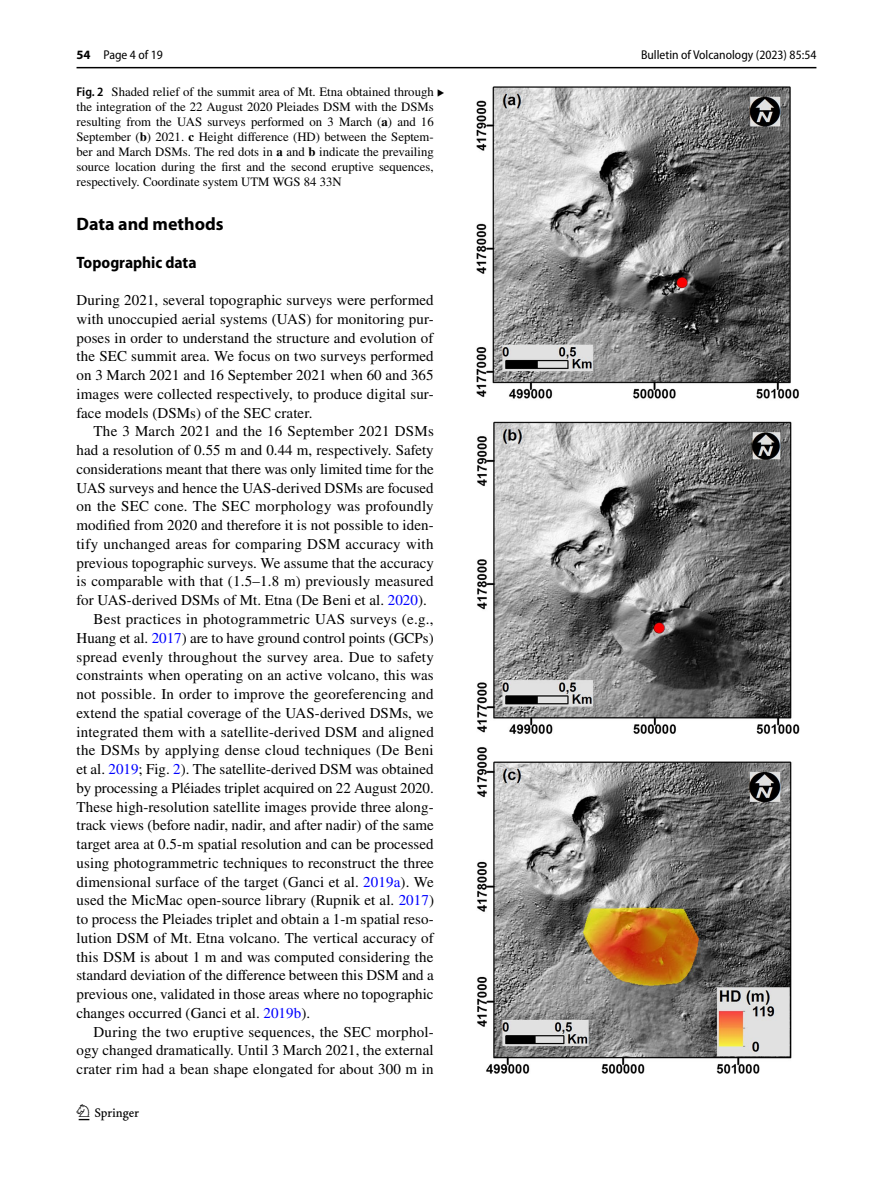
<style>
.page{position:relative;width:893px;height:1187px;background:#fff}
.page>*{position:absolute;margin:0;border:0;box-sizing:border-box;transform-origin:0 0}
.t1{font:22.5px "Springnew Regular 2";color:#000}
.t2{font:700 18px "Myriad Pro";color:#000}
.t3{font:700 semi-condensed 16.5px "Myriad Pro";color:#000}
.t4{font:15px/18.8px "STIX";letter-spacing:.005em;color:#000;text-align:justify}
.t5{font:12.75px/15px "STIX";color:#000}
.t6{font:semi-condensed 12.75px "Myriad Pro";color:#000}
.s1{font-weight:700;font-stretch:normal}
.s2{font-family:"Myriad Pro";font-weight:600;font-stretch:semi-condensed}
.s3{font-family:"STIX Math";font-size:12px}
.s4{font-weight:700}
.s5{color:#00f}
</style>
<div class="page">
<hr style="left:77px;top:67px;width:739px;height:1px;background:#000">
<img style="left:477px;top:87px;width:322px;height:986px">
<p class="t6" style="left:77px;top:48px;width:88px"><span class="s1">54</span> Page 4 of 19</p>
<p class="t5" style="left:77px;top:85px;width:370px"><span class="s2">Fig. 2</span> Shaded relief of the summit area of Mt. Etna obtained through <span class="s3">▸ </span>the integration of the 22 August 2020 Pleiades DSM with the DSMs resulting from the UAS surveys performed on 3 March (<span class="s4">a</span>) and 16<br>September (<span class="s4">b</span>) 2021. <span class="s4">c</span> Height difference (HD) between the Septem&shy;ber and March DSMs. The red dots in <span class="s4">a</span> and <span class="s4">b</span> indicate the prevailing source location during the first and the second eruptive sequences, respectively. Coordinate system UTM WGS 84 33N</p>
<p class="t2" style="left:77px;top:212px;width:149px">Data and methods</p>
<p class="t3" style="left:77px;top:253px;width:122px">Topographic data</p>
<p class="t4" style="left:77px;top:291px;width:359px">During 2021, several topographic surveys were performed with unoccupied aerial systems (UAS) for monitoring pur&shy;poses in order to understand the structure and evolution of the SEC summit area. We focus on two surveys performed on 3 March 2021 and 16 September 2021 when 60 and 365 images were collected respectively, to produce digital sur&shy;face models (DSMs) of the SEC crater.</p>
<p class="t4" style="left:94px;top:423px;width:342px">The 3 March 2021 and the 16 September 2021 DSMs</p>
<p class="t4" style="left:77px;top:441px;width:359px">had a resolution of 0.55 m and 0.44 m, respectively. Safety</p>
<p class="t4" style="left:77px;top:460px;width:359px">considerations meant that there was only limited time for the</p>
<p class="t4" style="left:77px;top:479px;width:359px">UAS surveys and hence the UAS-derived DSMs are focused</p>
<p class="t4" style="left:77px;top:498px;width:359px">on the SEC cone. The SEC morphology was profoundly</p>
<p class="t4" style="left:77px;top:516px;width:359px">modified from 2020 and therefore it is not possible to iden-</p>
<p class="t4" style="left:77px;top:535px;width:359px">tify unchanged areas for comparing DSM accuracy with</p>
<p class="t4" style="left:77px;top:554px;width:359px">previous topographic surveys. We assume that the accuracy</p>
<p class="t4" style="left:77px;top:573px;width:359px">is comparable with that (1.5–1.8 m) previously measured</p>
<p class="t4" style="left:77px;top:591px;width:352px">for UAS-derived DSMs of Mt. Etna (De Beni et al. <span class="s5">2020</span>).</p>
<p class="t4" style="left:94px;top:610px;width:342px">Best practices in photogrammetric UAS surveys (e.g.,</p>
<p class="t4" style="left:77px;top:629px;width:359px">Huang et al. <span class="s5">2017</span>) are to have ground control points (GCPs)</p>
<p class="t4" style="left:77px;top:648px;width:359px">spread evenly throughout the survey area. Due to safety</p>
<p class="t4" style="left:77px;top:666px;width:359px">constraints when operating on an active volcano, this was</p>
<p class="t4" style="left:77px;top:685px;width:359px">not possible. In order to improve the georeferencing and</p>
<p class="t4" style="left:77px;top:704px;width:359px">extend the spatial coverage of the UAS-derived DSMs, we</p>
<p class="t4" style="left:77px;top:723px;width:359px">integrated them with a satellite-derived DSM and aligned</p>
<p class="t4" style="left:77px;top:741px;width:359px">the DSMs by applying dense cloud techniques (De Beni</p>
<p class="t4" style="left:77px;top:760px;width:358px">et al. <span class="s5">2019</span>; Fig. <span class="s5">2</span>). The satellite-derived DSM was obtained</p>
<p class="t4" style="left:77px;top:779px;width:359px">by processing a Pléiades triplet acquired on 22 August 2020.</p>
<p class="t4" style="left:77px;top:798px;width:359px">These high-resolution satellite images provide three along-</p>
<p class="t4" style="left:77px;top:816px;width:359px">track views (before nadir, nadir, and after nadir) of the same</p>
<p class="t4" style="left:77px;top:835px;width:359px">target area at 0.5-m spatial resolution and can be processed</p>
<p class="t4" style="left:77px;top:854px;width:359px">using photogrammetric techniques to reconstruct the three</p>
<p class="t4" style="left:77px;top:873px;width:359px">dimensional surface of the target (Ganci et al. <span class="s5">2019a</span>). We</p>
<p class="t4" style="left:77px;top:891px;width:359px">used the MicMac open-source library (Rupnik et al. <span class="s5">2017</span>)</p>
<p class="t4" style="left:77px;top:910px;width:359px">to process the Pleiades triplet and obtain a 1-m spatial reso-</p>
<p class="t4" style="left:77px;top:929px;width:359px">lution DSM of Mt. Etna volcano. The vertical accuracy of</p>
<p class="t4" style="left:77px;top:948px;width:358px">this DSM is about 1 m and was computed considering the</p>
<p class="t4" style="left:77px;top:966px;width:359px">standard deviation of the difference between this DSM and a</p>
<p class="t4" style="left:77px;top:985px;width:358px">previous one, validated in those areas where no topographic</p>
<p class="t4" style="left:77px;top:1004px;width:235px">changes occurred (Ganci et al. <span class="s5">2019b</span>).</p>
<p class="t4" style="left:94px;top:1023px;width:342px">During the two eruptive sequences, the SEC morphol-</p>
<p class="t4" style="left:77px;top:1041px;width:359px">ogy changed dramatically. Until 3 March 2021, the external</p>
<p class="t4" style="left:77px;top:1060px;width:359px">crater rim had a bean shape elongated for about 300 m in</p>
<h1 class="t1" style="left:79px;top:1104px;width:62px">1 3</h1>
<p class="t6" style="left:641px;top:48px;width:177px">Bulletin of Volcanology (2023) 85:54</p>
</div>
